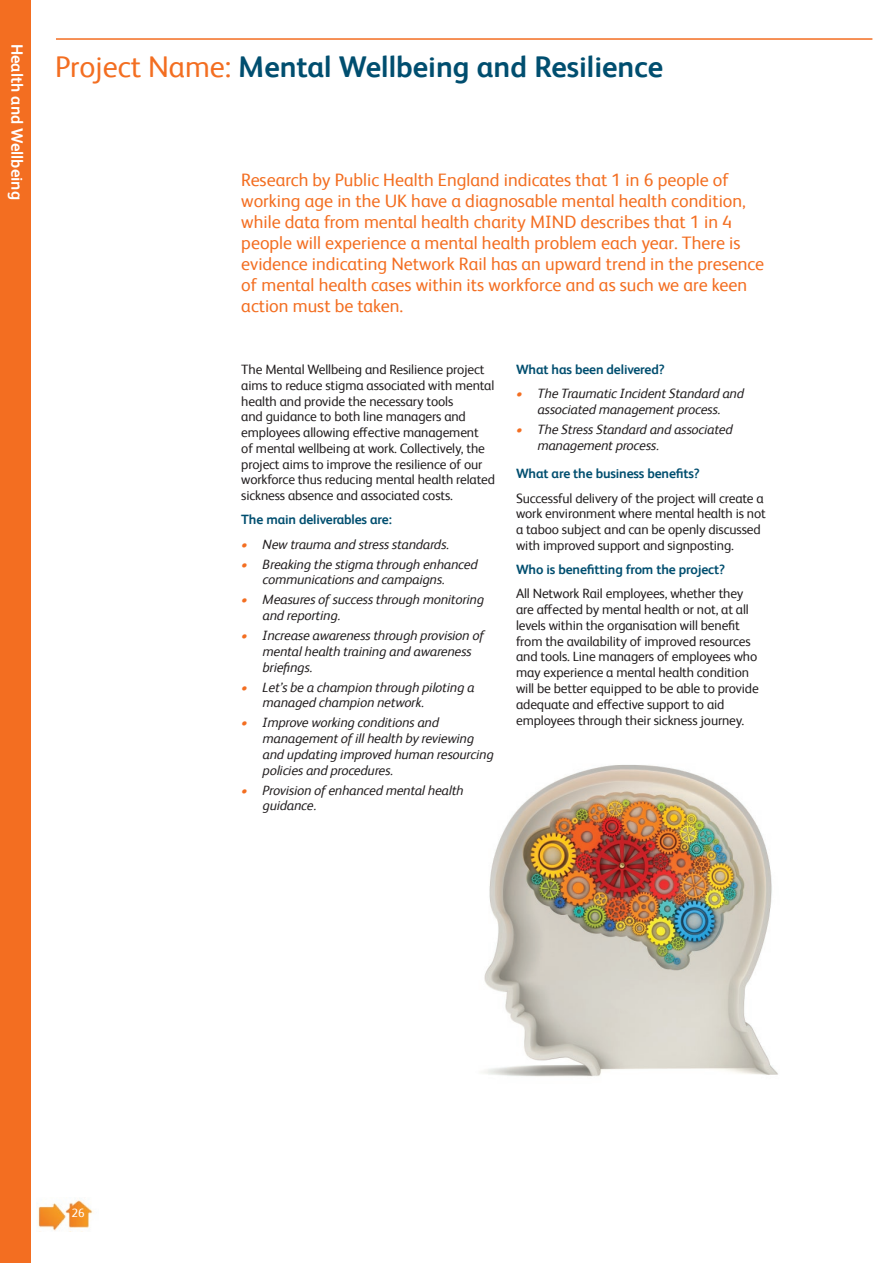
<style>
.page{position:relative;width:893px;height:1263px;background:#fff}
.page>*{position:absolute;margin:0;border:0;box-sizing:border-box;transform-origin:0 0}
.t1{font:700 30px "Network Rail Sans";color:#004e6f}
.t2{font:18px/21px "Network Rail Sans";color:#f36e21}
.t3{font:700 16.5px "Network Rail Sans";color:#fff}
.t4{font:13.5px/15.8px "Network Rail Sans";letter-spacing:-.01em;color:#231f20}
.t5{font:italic 13.5px/15.8px "Network Rail Sans";letter-spacing:-.01em;color:#231f20}
.t6{font:700 13.5px "Network Rail Sans";letter-spacing:-.01em;color:#004e6f}
.t7{font:12px "Network Rail Sans";color:#fff}
.s1{font-weight:400;color:#f36e21}
.s2{color:#f36e21}
</style>
<div class="page">
<img style="left:483px;top:765px;width:295px;height:312px">
<hr style="left:56px;top:38px;width:816px;height:2px;background:#f36e21">
<img style="left:38px;top:1200px;width:55px;height:31px">
<div style="left:0;top:0;width:31px;height:1263px;background:#f36e21"></div>
<p class="t3" style="left:28px;top:44px;width:158px;rotate:90deg">Health and Wellbeing</p>
<h1 class="t1" style="left:55px;top:47px;width:610px"><span class="s1">Project Name:</span> Mental Wellbeing and Resilience</h1>
<p class="t2" style="left:241px;top:169px;width:524px">Research by Public Health England indicates that 1 in 6 people of working age in the UK have a diagnosable mental health condition, while data from mental health charity MIND describes that 1 in 4 people will experience a mental health problem each year. There is evidence indicating Network Rail has an upward trend in the presence of mental health cases within its workforce and as such we are keen action must be taken.</p>
<p class="t4" style="left:241px;top:361px;width:255px">The Mental Wellbeing and Resilience project aims to reduce stigma associated with mental health and provide the necessary tools<br>and guidance to both line managers and employees allowing effective management<br>of mental wellbeing at work. Collectively, the project aims to improve the resilience of our workforce thus reducing mental health related sickness absence and associated costs.</p>
<p class="t6" style="left:241px;top:510px;width:152px">The main deliverables are:</p>
<p class="t5" style="left:241px;top:535px;width:209px"><span class="s2">•</span> New trauma and stress standards.</p>
<p class="t5" style="left:263px;top:555px;width:217px;text-indent:-21px"><span class="s2">•</span> Breaking the stigma through enhanced communications and campaigns.</p>
<p class="t5" style="left:263px;top:591px;width:223px;text-indent:-21px"><span class="s2">•</span> Measures of success through monitoring and reporting.</p>
<p class="t5" style="left:263px;top:627px;width:223px;text-indent:-21px"><span class="s2">•</span> Increase awareness through provision of mental health training and awareness briefings.</p>
<p class="t5" style="left:263px;top:678px;width:213px;text-indent:-21px"><span class="s2">•</span> Let’s be a champion through piloting a managed champion network.</p>
<p class="t5" style="left:263px;top:714px;width:233px;text-indent:-21px"><span class="s2">•</span> Improve working conditions and management of ill health by reviewing and updating improved human resourcing policies and procedures.</p>
<p class="t5" style="left:263px;top:781px;width:202px;text-indent:-21px"><span class="s2">•</span> Provision of enhanced mental health guidance.</p>
<p class="t6" style="left:516px;top:360px;width:150px">What has been delivered?</p>
<p class="t5" style="left:516px;top:385px;width:229px;text-align:center"><span class="s2">•</span> The Traumatic Incident Standard and associated management process.</p>
<p class="t5" style="left:537px;top:421px;width:197px;text-indent:-21px"><span class="s2">•</span> The Stress Standard and associated management process.</p>
<p class="t6" style="left:516px;top:465px;width:185px">What are the business benefits?</p>
<p class="t4" style="left:516px;top:489px;width:251px">Successful delivery of the project will create a work environment where mental health is not a taboo subject and can be openly discussed with improved support and signposting.</p>
<p class="t6" style="left:516px;top:560px;width:210px">Who is benefitting from the project?</p>
<p class="t4" style="left:516px;top:585px;width:244px">All Network Rail employees, whether they are affected by mental health or not, at all levels within the organisation will benefit from the availability of improved resources and tools. Line managers of employees who may experience a mental health condition will be better equipped to be able to provide adequate and effective support to aid employees through their sickness journey.</p>
<p class="t7" style="left:71px;top:1205px;width:15px">26</p>
</div>
